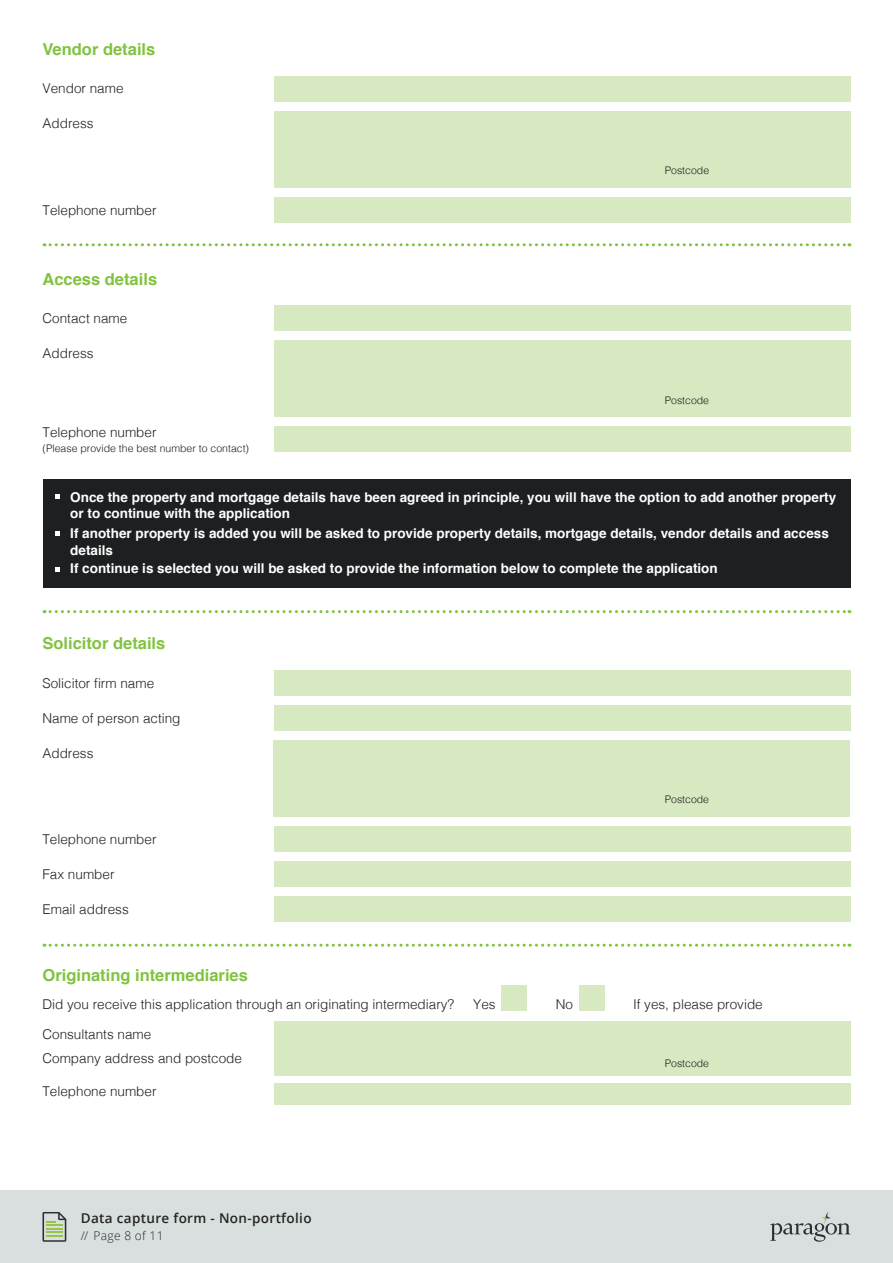
<style>
.page{position:relative;width:893px;height:1263px;background:#fff}
.page>*{position:absolute;margin:0;border:0;box-sizing:border-box;transform-origin:0 0}
.t1{font:700 16.5px "Helvetica";color:#81c340}
.t2{font:700 13.5px/16.2px "Helvetica";color:#fff}
.t3{font:300 13.5px "Helvetica";color:#231f20}
.t4{font:600 13.5px "Open Sans";letter-spacing:.025em;color:#252423}
.t5{font:300 12px "Open Sans";letter-spacing:.025em;color:#252423}
.t6{font:300 10.5px "Helvetica";color:#231f20}
</style>
<div class="page">
<div style="left:0;top:1191px;width:893px;height:72px;background:#d9dfdf"></div>
<svg style="left:43px;top:1212px;width:23px;height:30px"></svg>
<svg style="left:770px;top:1212px;width:80px;height:30px"></svg>
<div style="left:274px;top:705px;width:576px;height:25px;background:#d7e9c0"></div>
<div style="left:274px;top:670px;width:576px;height:25px;background:#d7e9c0"></div>
<div style="left:273px;top:740px;width:577px;height:77px;background:#d7e9c0"></div>
<div style="left:274px;top:861px;width:576px;height:26px;background:#d7e9c0"></div>
<div style="left:274px;top:826px;width:576px;height:26px;background:#d7e9c0"></div>
<div style="left:274px;top:896px;width:576px;height:26px;background:#d7e9c0"></div>
<div style="left:274px;top:305px;width:576px;height:26px;background:#d7e9c0"></div>
<div style="left:274px;top:341px;width:576px;height:76px;background:#d7e9c0"></div>
<div style="left:274px;top:427px;width:576px;height:25px;background:#d7e9c0"></div>
<svg style="left:44px;top:610px;width:806px;height:3px"></svg>
<svg style="left:44px;top:944px;width:806px;height:3px"></svg>
<svg style="left:44px;top:243px;width:806px;height:3px"></svg>
<div style="left:43px;top:479px;width:807px;height:109px;background:#1c2021"></div>
<svg style="left:55px;top:494px;width:5px;height:5px"></svg>
<svg style="left:55px;top:531px;width:5px;height:4px"></svg>
<svg style="left:55px;top:568px;width:5px;height:4px"></svg>
<div style="left:274px;top:76px;width:576px;height:25px;background:#d7e9c0"></div>
<div style="left:274px;top:111px;width:576px;height:76px;background:#d7e9c0"></div>
<div style="left:274px;top:197px;width:576px;height:25px;background:#d7e9c0"></div>
<div style="left:274px;top:1022px;width:576px;height:54px;background:#d7e9c0"></div>
<div style="left:274px;top:1083px;width:576px;height:21px;background:#d7e9c0"></div>
<div style="left:501px;top:985px;width:25px;height:25px;background:#d7e9c0"></div>
<div style="left:579px;top:985px;width:26px;height:25px;background:#d7e9c0"></div>
<p class="t1" style="left:43px;top:36px;width:114px">Vendor details</p>
<p class="t3" style="left:43px;top:77px;width:83px">Vendor name</p>
<p class="t3" style="left:43px;top:112px;width:53px">Address</p>
<p class="t3" style="left:43px;top:198px;width:116px">Telephone number</p>
<p class="t1" style="left:43px;top:265px;width:116px">Access details</p>
<p class="t3" style="left:43px;top:307px;width:86px">Contact name</p>
<p class="t3" style="left:43px;top:342px;width:53px">Address</p>
<p class="t3" style="left:43px;top:420px;width:116px">Telephone number</p>
<p class="t6" style="left:43px;top:439px;width:208px">(Please provide the best number to contact)</p>
<p class="t6" style="left:665px;top:161px;width:46px">Postcode</p>
<p class="t6" style="left:665px;top:391px;width:46px">Postcode</p>
<p class="t2" style="left:70px;top:489px;width:767px">Once the property and mortgage details have been agreed in principle, you will have the option to add another property or to continue with the application</p>
<p class="t2" style="left:70px;top:526px;width:760px">If another property is added you will be asked to provide property details, mortgage details, vendor details and access details</p>
<p class="t2" style="left:70px;top:560px;width:649px">If continue is selected you will be asked to provide the information below to complete the application</p>
<p class="t1" style="left:42px;top:630px;width:124px">Solicitor details</p>
<p class="t3" style="left:42px;top:671px;width:113px">Solicitor firm name</p>
<p class="t3" style="left:42px;top:706px;width:140px">Name of person acting</p>
<p class="t3" style="left:42px;top:741px;width:53px">Address</p>
<p class="t3" style="left:42px;top:827px;width:116px">Telephone number</p>
<p class="t3" style="left:42px;top:862px;width:74px">Fax number</p>
<p class="t3" style="left:43px;top:898px;width:88px">Email address</p>
<p class="t6" style="left:665px;top:790px;width:46px">Postcode</p>
<p class="t1" style="left:43px;top:962px;width:207px">Originating intermediaries</p>
<p class="t3" style="left:42px;top:993px;width:413px">Did you receive this application through an originating intermediary?</p>
<p class="t3" style="left:473px;top:993px;width:24px">Yes</p>
<p class="t3" style="left:556px;top:993px;width:19px">No</p>
<p class="t3" style="left:633px;top:993px;width:131px">If yes, please provide</p>
<p class="t3" style="left:42px;top:1023px;width:110px">Consultants name</p>
<p class="t3" style="left:42px;top:1047px;width:201px">Company address and postcode</p>
<p class="t3" style="left:42px;top:1080px;width:116px">Telephone number</p>
<p class="t6" style="left:665px;top:1054px;width:46px">Postcode</p>
<p class="t4" style="left:81px;top:1209px;width:232px">Data capture form - Non-portfolio</p>
<p class="t5" style="left:81px;top:1227px;width:84px">/// Page 8 of 11</p>
</div>
